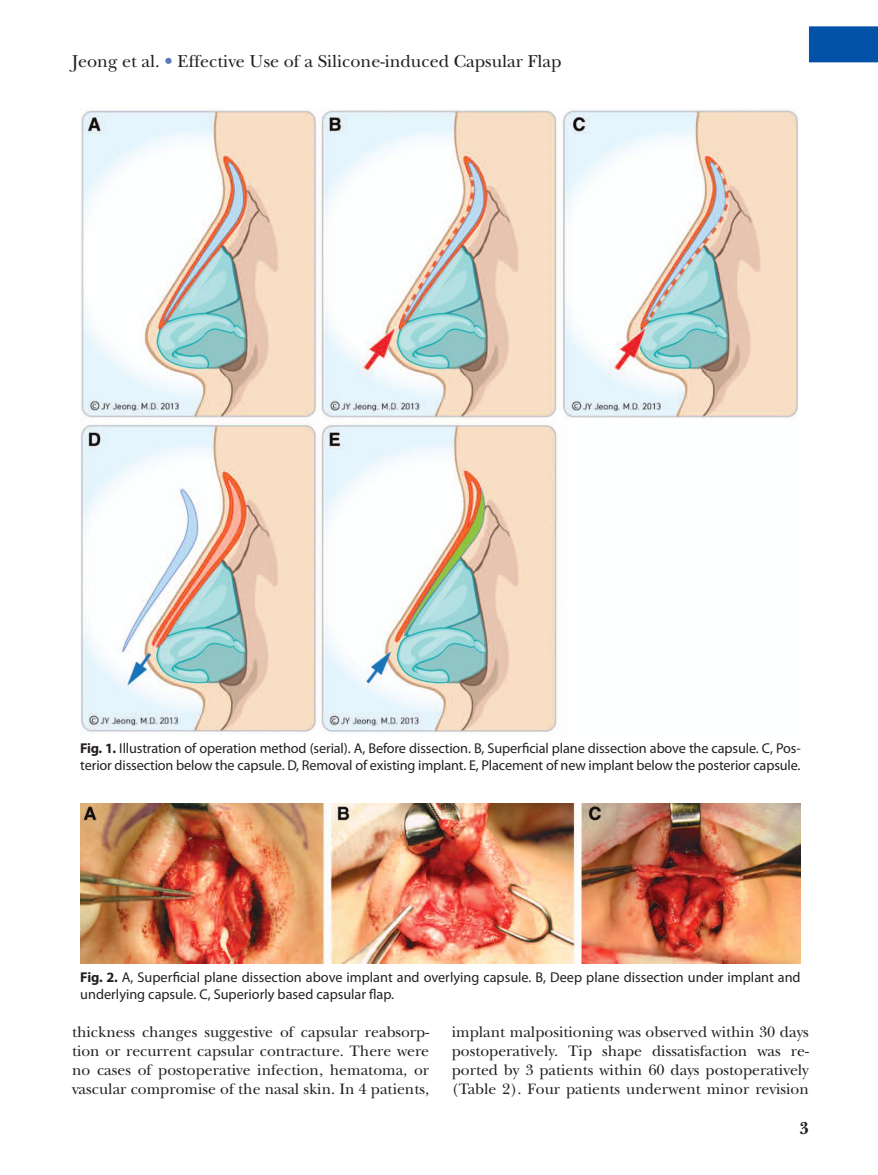
<style>
.page{position:relative;width:878px;height:1175px;background:#fff}
.page>*{position:absolute;margin:0;border:0;box-sizing:border-box;transform-origin:0 0}
.t1{font:18px "New Baskerville";color:#241f1f}
.t2{font:700 18px "New Baskerville";color:#241f1f}
.t3{font:15.75px/18.9px "New Baskerville";color:#241f1f;text-align:justify}
.t4{font:14.25px/16.5px "Myriad Pro";letter-spacing:-.01em;color:#241f1f}
.s1{color:#5e79bb}
.s2{font-weight:700}
</style>
<div class="page">
<div style="left:808px;top:26px;width:70px;height:36px;background:#0252a7"></div>
<img style="left:81px;top:108px;width:717px;height:625px">
<img style="left:80px;top:803px;width:720px;height:160px">
<p class="t1" style="left:72px;top:51px;width:491px">Jeong et al. <span class="s1">•</span> Effective Use of a Silicone-induced Capsular Flap</p>
<p class="t4" style="left:80px;top:740px;width:722px"><span class="s2">Fig. 1.</span> Illustration of operation method (serial). A, Before dissection. B, Superficial plane dissection above the capsule. C, Pos&shy;terior dissection below the capsule. D, Removal of existing implant. E, Placement of new implant below the posterior capsule.</p>
<p class="t4" style="left:80px;top:968px;width:721px"><span class="s2">Fig. 2.</span> A, Superficial plane dissection above implant and overlying capsule. B, Deep plane dissection under implant and underlying capsule. C, Superiorly based capsular flap.</p>
<p class="t3" style="left:72px;top:1022px;width:359px">thickness changes suggestive of capsular reabsorp&shy;tion or recurrent capsular contracture. There were no cases of postoperative infection, hematoma, or vascular compromise of the nasal skin. In 4 patients,</p>
<p class="t3" style="left:451px;top:1022px;width:359px">implant malpositioning was observed within 30 days postoperatively. Tip shape dissatisfaction was re&shy;ported by 3 patients within 60 days postoperatively (Table 2). Four patients underwent minor revision</p>
<p class="t2" style="left:799px;top:1118px;width:11px">3</p>
</div>
